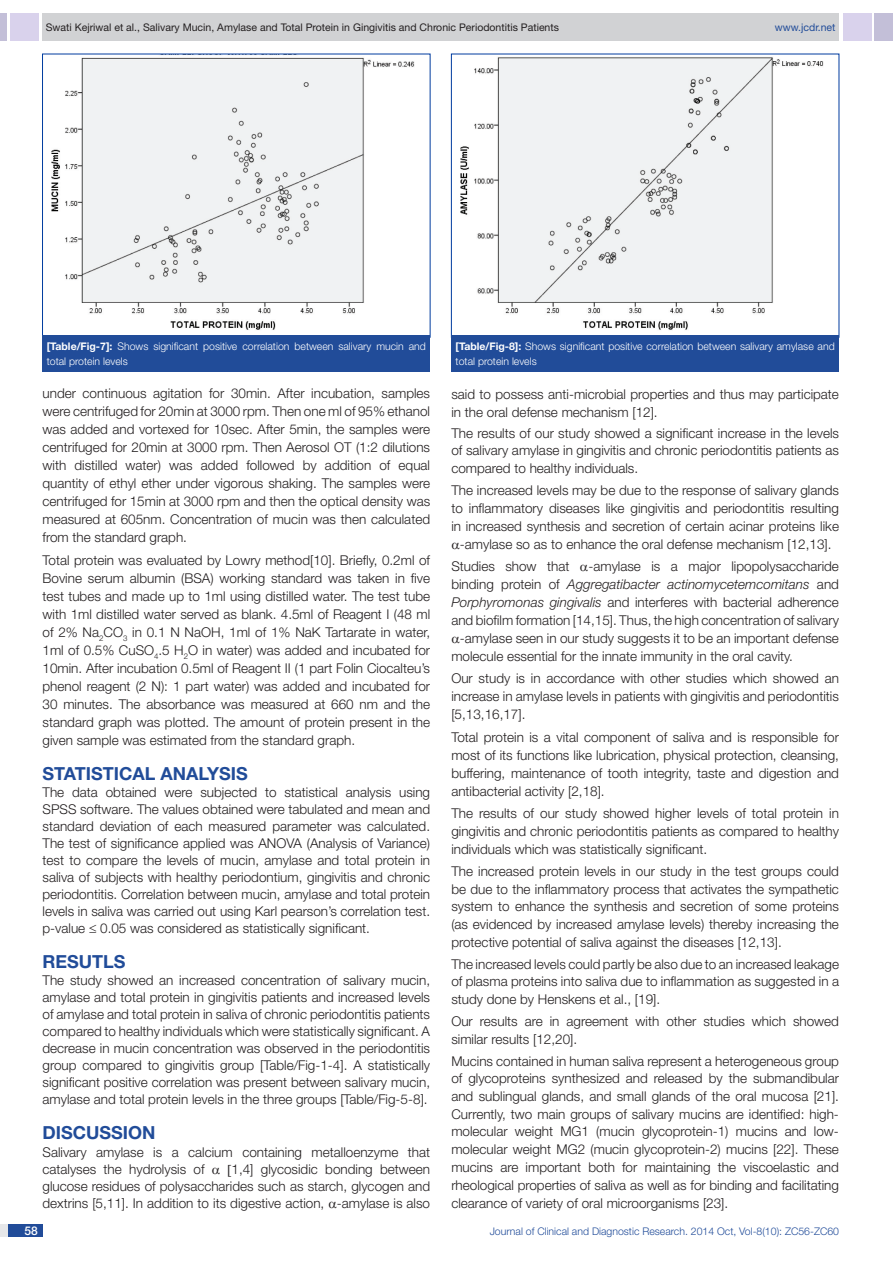
<style>
.page{position:relative;width:893px;height:1263px;background:#fff}
.page>*{position:absolute;margin:0;border:0;box-sizing:border-box;transform-origin:0 0}
.Heading{font:700 18px "Helvetica Neue";color:#214c99}
.Body_text{font:300 13.5px/18px "Helvetica Neue";color:#231f20;text-align:justify}
.Body_text-2{font:italic 300 13.5px "Helvetica Neue";color:#231f20}
.t1{font:500 12px "Helvetica Neue";color:#fff}
.Table_text{font:300 10.5px/15px "Helvetica Neue";color:#fff}
.t2{font:10.5px "Helvetica Neue";color:#231f20}
.t3{font:300 10.5px "Helvetica Neue";color:#214c99}
.t4{font:10.5px "Helvetica Neue";color:#214c99}
.s1{font-weight:700}
.s2{font-style:normal}
.s3{font-style:italic}
</style>
<div class="page">
<div style="left:0;top:13px;width:7px;height:28px;background:#c3bfd8"></div>
<div style="left:10px;top:13px;width:29px;height:28px;background:#d9d2ec"></div>
<div style="left:43px;top:13px;width:796px;height:28px;background:#d1d2d4"></div>
<div style="left:875px;top:13px;width:18px;height:28px;background:#c3bfd8"></div>
<div style="left:843px;top:13px;width:29px;height:28px;background:#d9d2ec"></div>
<div style="left:0;top:1224px;width:43px;height:13px;background:#e6e7e9"></div>
<div style="left:8px;top:1224px;width:35px;height:13px;background:#214c99"></div>
<img style="left:51px;top:57px;width:363px;height:273px">
<div style="left:43px;top:335px;width:387px;height:37px;background:#214c99"></div>
<img style="left:460px;top:57px;width:364px;height:273px">
<div style="left:451px;top:335px;width:388px;height:37px;background:#214c99"></div>
<p class="t2" style="left:46px;top:21px;width:515px">Swati Kejriwal et al., Salivary Mucin, Amylase and Total Protein in Gingivitis and Chronic Periodontitis Patients</p>
<p class="t4" style="left:775px;top:21px;width:62px">www.jcdr.net</p>
<p class="Table_text" style="left:47px;top:339px;width:381px"><span class="s1">[Table/Fig-7]:</span> Shows significant positive correlation between salivary mucin and total protein levels</p>
<p class="Table_text" style="left:456px;top:339px;width:381px"><span class="s1">[Table/Fig-8]:</span> Shows significant positive correlation between salivary amylase and total protein levels</p>
<p class="Body_text" style="left:43px;top:384px;width:389px">under continuous agitation for 30min. After incubation, samples were centrifuged for 20min at 3000 rpm. Then one ml of 95% ethanol was added and vortexed for 10sec. After 5min, the samples were centrifuged for 20min at 3000 rpm. Then Aerosol OT (1:2 dilutions with distilled water) was added followed by addition of equal quantity of ethyl ether under vigorous shaking. The samples were centrifuged for 15min at 3000 rpm and then the optical density was measured at 605nm. Concentration of mucin was then calculated from the standard graph.</p>
<p class="Body_text" style="left:43px;top:551px;width:389px">Total protein was evaluated by Lowry method[10]. Briefly, 0.2ml of Bovine serum albumin (BSA) working standard was taken in five test tubes and made up to 1ml using distilled water. The test tube with 1ml distilled water served as blank. 4.5ml of Reagent I (48 ml of 2% Na<sub>2</sub>CO<sub>3</sub> in 0.1 N NaOH, 1ml of 1% NaK Tartarate in water, 1ml of 0.5% CuSO<sub>4</sub>.5 H<sub>2</sub>O in water) was added and incubated for 10min. After incubation 0.5ml of Reagent II (1 part Folin Ciocalteu’s phenol reagent (2 N): 1 part water) was added and incubated for 30 minutes. The absorbance was measured at 660 nm and the standard graph was plotted. The amount of protein present in the given sample was estimated from the standard graph.</p>
<p class="Heading" style="left:43px;top:763px;width:207px">STATISTICAL ANALYSIS</p>
<p class="Body_text" style="left:43px;top:783px;width:389px;line-height:17px">The data obtained were subjected to statistical analysis using SPSS software. The values obtained were tabulated and mean and standard deviation of each measured parameter was calculated.<br>The test of significance applied was ANOVA (Analysis of Variance) test to compare the levels of mucin, amylase and total protein in saliva of subjects with healthy periodontium, gingivitis and chronic periodontitis. Correlation between mucin, amylase and total protein levels in saliva was carried out using Karl pearson’s correlation test. p-value ≤ 0.05 was considered as statistically significant.</p>
<p class="Heading" style="left:43px;top:951px;width:85px">RESUTLS</p>
<p class="Body_text" style="left:43px;top:972px;width:389px;line-height:17px">The study showed an increased concentration of salivary mucin, amylase and total protein in gingivitis patients and increased levels of amylase and total protein in saliva of chronic periodontitis patients compared to healthy individuals which were statistically significant. A decrease in mucin concentration was observed in the periodontitis group compared to gingivitis group [Table/Fig-1-4]. A statistically significant positive correlation was present between salivary mucin, amylase and total protein levels in the three groups [Table/Fig-5-8].</p>
<p class="Heading" style="left:43px;top:1122px;width:115px">DISCUSSION</p>
<p class="Body_text" style="left:43px;top:1143px;width:389px;line-height:17.2px">Salivary amylase is a calcium containing metalloenzyme that catalyses the hydrolysis of</p>
<p class="Body_text" style="left:43px;top:1160px;width:389px;line-height:17.2px;text-indent:189px">1,4] glycosidic bonding between glucose residues of polysaccharides such as starch, glycogen and dextrins [5,11]. In addition to its digestive action, -amylase is also</p>
<p class="Body_text" style="left:451px;top:386px;width:389px;line-height:17.2px">said to possess anti-microbial properties and thus may participate in the oral defense mechanism [12].</p>
<p class="Body_text" style="left:451px;top:424px;width:389px;line-height:17.2px">The results of our study showed a significant increase in the levels of salivary amylase in gingivitis and chronic periodontitis patients as compared to healthy individuals.</p>
<p class="Body_text" style="left:451px;top:481px;width:389px;text-align:center">The increased levels may be due to the response of salivary glands to inflammatory diseases like gingivitis and periodontitis resulting in increased synthesis and secretion of certain acinar proteins like -amylase so as to enhance the oral defense mechanism [12,13].</p>
<p class="Body_text" style="left:451px;top:557px;width:120px">Studies show that</p>
<p class="Body_text" style="left:588px;top:557px;width:252px">-amylase is a major lipopolysaccharide</p>
<p class="Body_text-2" style="left:451px;top:576px;width:389px"><span class="s2">binding protein of</span> Aggregatibacter actinomycetemcomitans <span class="s2">and</span></p>
<p class="Body_text" style="left:451px;top:593px;width:389px"><span class="s3">Porphyromonas gingivalis</span> and interferes with bacterial adherence</p>
<p class="Body_text" style="left:451px;top:611px;width:389px">and biofilm formation [14,15]. Thus, the high concentration of salivary</p>
<p class="Body_text" style="left:460px;top:629px;width:380px">-amylase seen in our study suggests it to be an important defense</p>
<p class="Body_text" style="left:451px;top:647px;width:343px">molecule essential for the innate immunity in the oral cavity.</p>
<p class="Body_text" style="left:451px;top:669px;width:389px">Our study is in accordance with other studies which showed an increase in amylase levels in patients with gingivitis and periodontitis [5,13,16,17].</p>
<p class="Body_text" style="left:451px;top:727px;width:389px">Total protein is a vital component of saliva and is responsible for most of its functions like lubrication, physical protection, cleansing, buffering, maintenance of tooth integrity, taste and digestion and antibacterial activity [2,18].</p>
<p class="Body_text" style="left:451px;top:804px;width:389px">The results of our study showed higher levels of total protein in gingivitis and chronic periodontitis patients as compared to healthy individuals which was statistically significant.</p>
<p class="Body_text" style="left:451px;top:862px;width:389px">The increased protein levels in our study in the test groups could be due to the inflammatory process that activates the sympathetic system to enhance the synthesis and secretion of some proteins (as evidenced by increased amylase levels) thereby increasing the protective potential of saliva against the diseases [12,13].</p>
<p class="Body_text" style="left:451px;top:955px;width:389px">The increased levels could partly be also due to an increased leakage of plasma proteins into saliva due to inflammation as suggested in a study done by Henskens et al., [19].</p>
<p class="Body_text" style="left:451px;top:1012px;width:389px">Our results are in agreement with other studies which showed similar results [12,20].</p>
<p class="Body_text" style="left:451px;top:1052px;width:389px">Mucins contained in human saliva represent a heterogeneous group of glycoproteins synthesized and released by the submandibular and sublingual glands, and small glands of the oral mucosa [21].<br>Currently, two main groups of salivary mucins are identified: high&shy;molecular weight MG1 (mucin glycoprotein-1) mucins and low&shy;molecular weight MG2 (mucin glycoprotein-2) mucins [22]. These mucins are important both for maintaining the viscoelastic and rheological properties of saliva as well as for binding and facilitating clearance of variety of oral microorganisms [23].</p>
<p class="t1" style="left:24px;top:1223px;width:15px">58</p>
<p class="t3" style="left:490px;top:1225px;width:351px">Journal of Clinical and Diagnostic Research. 2014 Oct, Vol-8(10): ZC56-ZC60</p>
</div>
